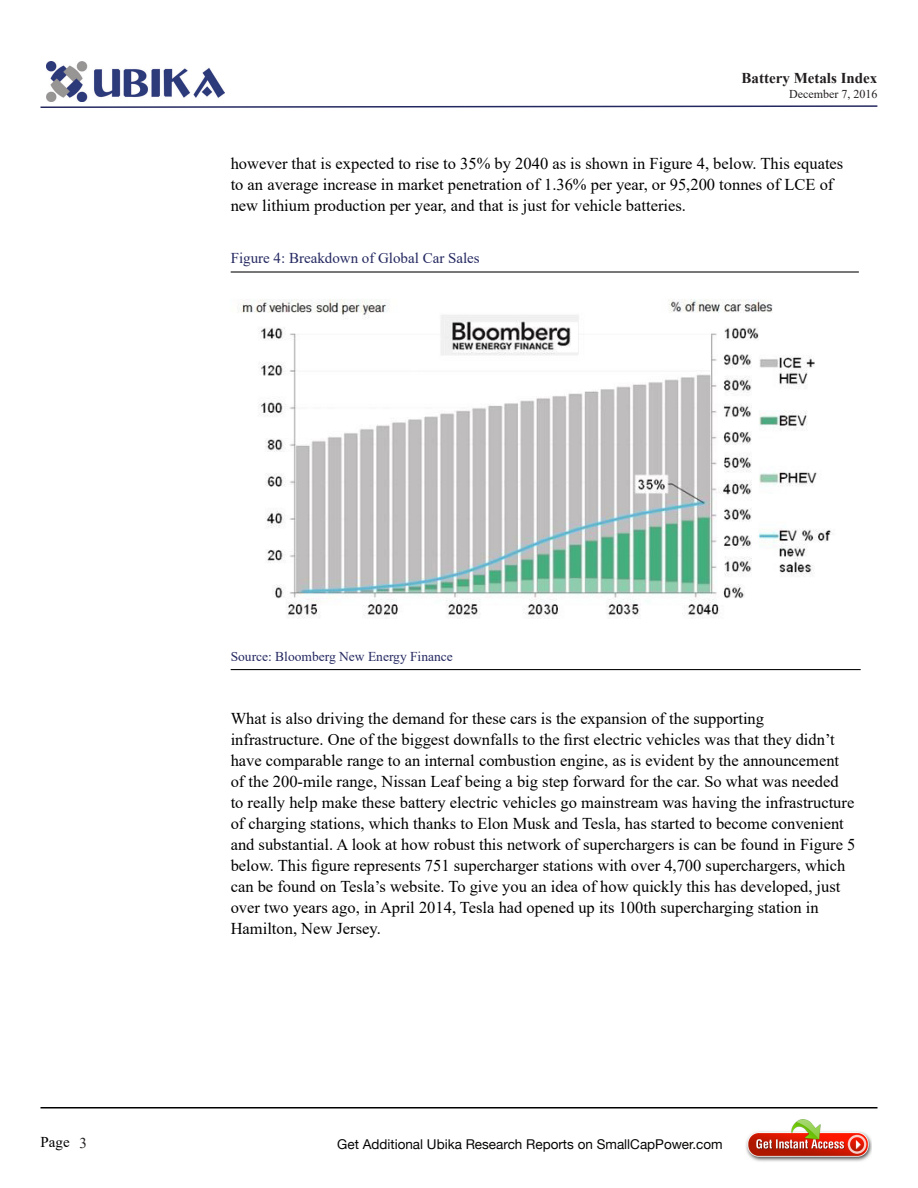
<style>
.page{position:relative;width:918px;height:1188px;background:#fff}
.page>*{position:absolute;margin:0;border:0;box-sizing:border-box;transform-origin:0 0}
.Body_text{font:16.5px/21px "Times New Roman";color:#000}
.Body_text-2{font:15px "Times New Roman";color:#242860}
.t1{font:700 15px "Times New Roman";color:#231f20}
.t2{font:15px "Times New Roman";color:#000}
.t3{font:13.5px "Helvetica Neue";color:#040503}
.Body_text-3{font:13.5px "Times New Roman";color:#242860}
.t4{font:12px "Times New Roman";color:#231f20}
.s1{color:#231f20}
</style>
<div class="page">
<img style="left:47px;top:61px;width:178px;height:41px">
<svg style="left:40px;top:105px;width:838px;height:3px"></svg>
<hr style="left:40px;top:1107px;width:838px;height:1px;background:#000">
<img style="left:746px;top:1120px;width:126px;height:42px">
<hr style="left:231px;top:271px;width:628px;height:2px;background:#000">
<img style="left:237px;top:299px;width:596px;height:320px">
<hr style="left:231px;top:669px;width:630px;height:1px;background:#000">
<p class="t1" style="left:742px;top:68px;width:137px">Battery Metals Index</p>
<p class="t4" style="left:789px;top:85px;width:90px">December 7, 2016</p>
<p class="Body_text" style="left:231px;top:152px;width:614px">however that is expected to rise to 35% by 2040 as is shown in Figure 4, below. This equates to an average increase in market penetration of 1.36% per year, or 95,200 tonnes of LCE of new lithium production per year, and that is just for vehicle batteries.</p>
<p class="Body_text-2" style="left:231px;top:248px;width:251px">Figure 4: Breakdown of Global Car Sales</p>
<p class="Body_text-3" style="left:231px;top:647px;width:224px">Source: Bloomberg New Energy Finance</p>
<p class="Body_text" style="left:231px;top:708px;width:626px">What is also driving the demand for these cars is the expansion of the supporting infrastructure. One of the biggest downfalls to the first electric vehicles was that they didn’t have comparable range to an internal combustion engine, as is evident by the announcement of the 200-mile range, Nissan Leaf being a big step forward for the car. So what was needed to really help make these battery electric vehicles go mainstream was having the infrastructure of charging stations, which thanks to Elon Musk and Tesla, has started to become convenient and substantial. A look at how robust this network of superchargers is can be found in Figure 5 below. This figure represents 751 supercharger stations with over 4,700 superchargers, which can be found on Tesla’s website. To give you an idea of how quickly this has developed, just over two years ago, in April 2014, Tesla had opened up its 100th supercharging station in Hamilton, New Jersey.</p>
<p class="t2" style="left:40px;top:1132px;width:48px">Page <span class="s1">3</span></p>
<p class="t3" style="left:337px;top:1136px;width:387px">Get Additional Ubika Research Reports on SmallCapPower.com</p>
</div>
